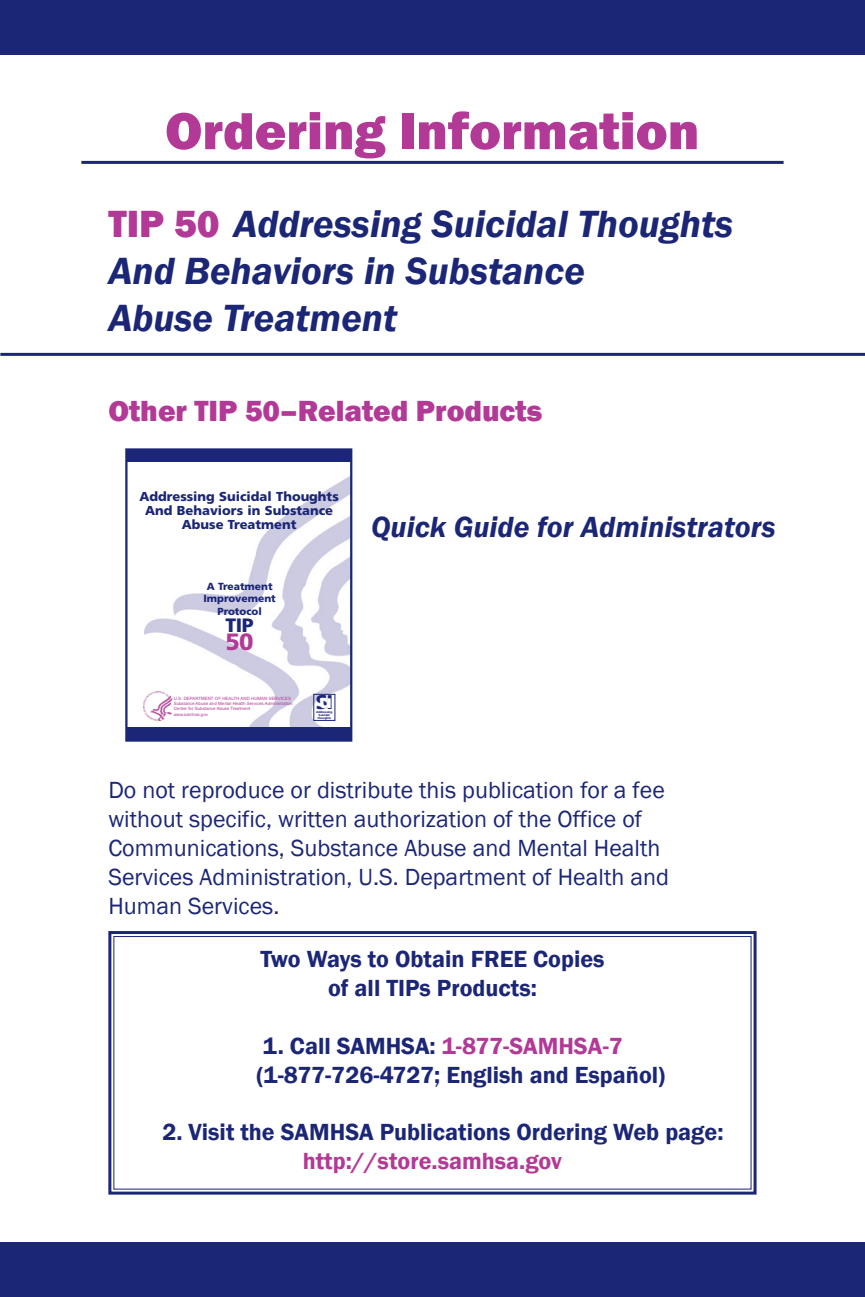
<style>
.page{position:relative;width:865px;height:1297px;background:#fff}
.page>*{position:absolute;margin:0;border:0;box-sizing:border-box;transform-origin:0 0}
.t1{font:800 54px "Franklin Gothic";color:#b33996}
.t2{font:italic 600 39px/46.8px "Franklin Gothic";color:#1b2677}
.t3{font:italic 600 30px "Franklin Gothic";color:#1b2677}
.t4{font:800 30px "Franklin Gothic";color:#b33996}
.t5{font:24px/28.8px "Franklin Gothic";color:#1b2677}
.t6{font:600 24px/28.8px "Franklin Gothic";color:#1b2677}
.t7{font:900 23.4px "Frutiger LT";color:#b33996}
.t8{font:900 19.8px "Frutiger";color:#1b2677}
.t9{font:900 19.2px "Frutiger LT";color:#1b2677}
.t10{font:900 12.9px/14.1px "Frutiger LT";color:#1b2677;text-align:center}
.t11{font:900 10.2px/12.3px "Frutiger LT";color:#1b2677;text-align:center}
.t12{font:4.5px/5.4px "Arial";color:#b33996}
.s1{font-weight:800;font-style:normal;color:#b33996}
.s2{font-size:18.6px;color:#fff}
.s3{color:#b33996}
</style>
<div class="page">
<img style="left:144px;top:476px;width:205px;height:251px">
<div style="left:0;top:1242px;width:865px;height:55px;background:#1b2677"></div>
<div style="left:0;top:0;width:865px;height:54px;background:#1b2677"></div>
<hr style="left:81px;top:161px;width:702px;height:3px;background:#1b2677">
<div style="left:127px;top:449px;width:224px;height:13px;background:#1b2677"></div>
<img style="left:144px;top:691px;width:29px;height:29px">
<div style="left:313px;top:694px;width:22px;height:26px;border:1px solid #1b2677"></div>
<div style="left:127px;top:727px;width:224px;height:13px;background:#1b2677"></div>
<div style="left:125px;top:448px;width:227px;height:294px;border:2px solid #1b2677"></div>
<svg style="left:108px;top:931px;width:649px;height:264px"></svg>
<div style="left:113px;top:936px;width:638px;height:253px;border:1px solid #1b2677"></div>
<hr style="left:0;top:353px;width:865px;height:3px;background:#1b2677">
<h1 class="t1" style="left:165px;top:100px;width:536px">Ordering Information</h1>
<p class="t2" style="left:108px;top:200px;width:626px"><span class="s1">TIP 50</span> Addressing Suicidal Thoughts<br>And Behaviors in Substance<br>Abuse Treatment</p>
<h2 class="t4" style="left:108px;top:393px;width:435px">Other TIP 50–Related Products</h2>
<p class="t10" style="left:140px;top:490px;width:201px">Addressing Suicidal Thoughts<br>And Behaviors in Substance<br>Abuse Treatment</p>
<p class="t11" style="left:203px;top:581px;width:74px">A Treatment<br>Improvement<br>Protocol</p>
<p class="t9" style="left:226px;top:617px;width:29px">TIP</p>
<p class="t7" style="left:225px;top:632px;width:30px">50</p>
<p class="t12" style="left:174px;top:696px;width:120px">U.S. DEPARTMENT OF HEALTH AND HUMAN SERVICES Substance Abuse and Mental Health Services Administration Center for Substance Abuse Treatment<br>www.samhsa.gov</p>
<p class="t8" style="left:316px;top:694px;width:19px">S I<span class="s2">u</span></p>
<p class="t3" style="left:371px;top:509px;width:406px">Quick Guide for Administrators</p>
<p class="t5" style="left:108px;top:775px;width:562px">Do not reproduce or distribute this publication for a fee without specific, written authorization of the Office of Communications, Substance Abuse and Mental Health Services Administration, U.S. Department of Health and Human Services.</p>
<h3 class="t6" style="left:260px;top:944px;width:346px;text-align:center">Two Ways to Obtain FREE Copies of all TIPs Products:</h3>
<p class="t6" style="left:257px;top:1031px;width:410px">1. Call SAMHSA: <span class="s3">1-877-SAMHSA-7 </span>(1-877-726-4727; English and Español)</p>
<p class="t6" style="left:303px;top:1117px;width:422px;text-indent:-140px">2. Visit the SAMHSA Publications Ordering Web page: <span class="s3">http://store.samhsa.gov</span></p>
</div>
